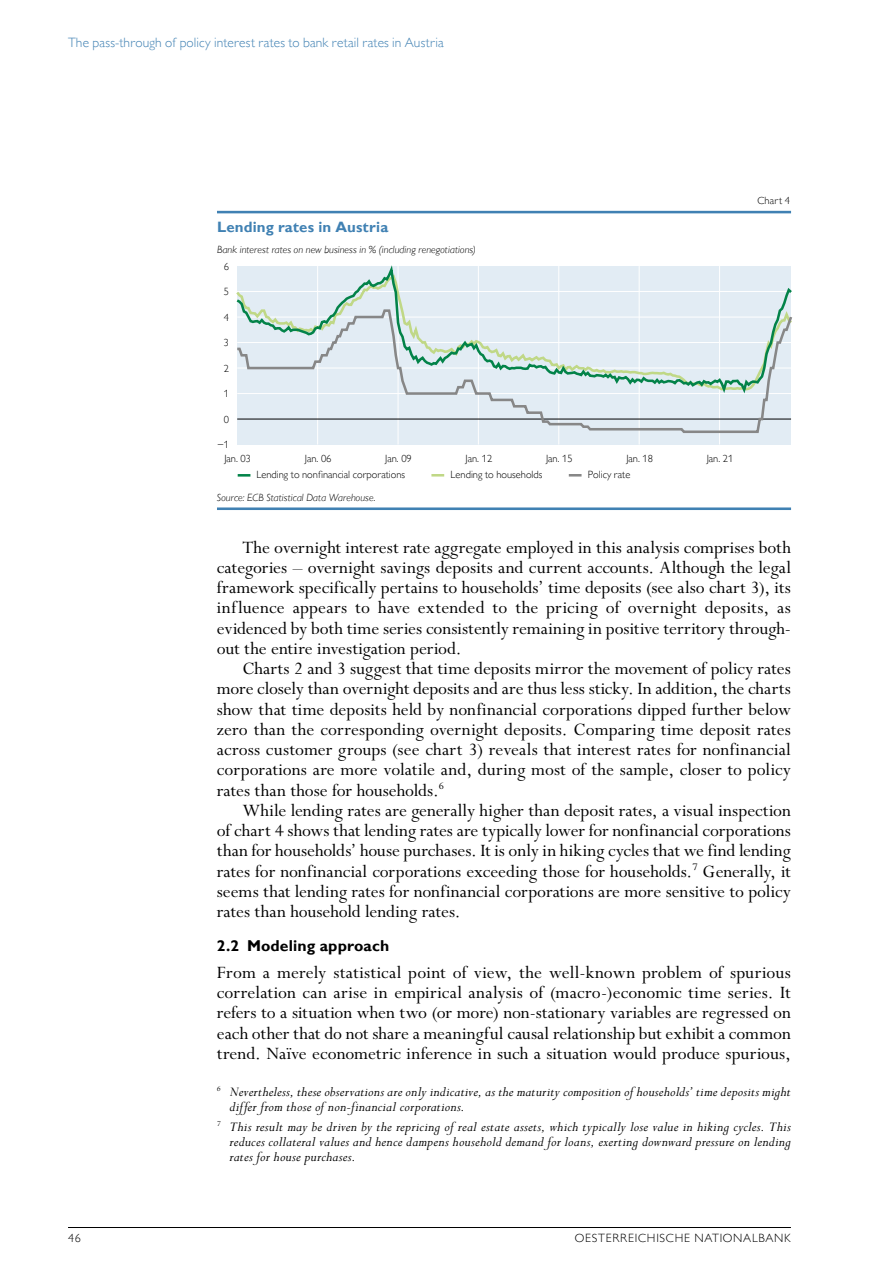
<style>
.page{position:relative;width:893px;height:1263px;background:#fff}
.page>*{position:absolute;margin:0;border:0;box-sizing:border-box;transform-origin:0 0}
.t1{font:19.5px/20.2px "Perpetua Std";color:#000;text-align:justify}
.t2{font:700 15.75px "Gill Sans MT Pro";letter-spacing:.01em;color:#000}
.t3{font:italic 15px/15px "Perpetua Std";letter-spacing:.01em;color:#000}
.t4{font:700 15px "Gill Sans MT Pro";letter-spacing:.01em;color:#4081b3}
.t5{font:300 13.5px "Gill Sans MT Pro";letter-spacing:.01em;color:#4081b3}
.t6{font:300 12px "Gill Sans MT Pro";letter-spacing:.06em;color:#000}
.t7{font:300 10.5px "Gill Sans MT Pro";color:#000}
.t8{font:italic 300 10.5px "Gill Sans MT Pro";letter-spacing:.005em;color:#000}
</style>
<div class="page">
<hr style="left:68px;top:1227px;width:723px;height:1px;background:#000">
<hr style="left:217px;top:211px;width:574px;height:2px;background:#4081b3">
<hr style="left:217px;top:507px;width:574px;height:3px;background:#4081b3">
<svg style="left:238px;top:474px;width:12px;height:3px"></svg>
<svg style="left:431px;top:474px;width:13px;height:2px"></svg>
<svg style="left:569px;top:474px;width:13px;height:2px"></svg>
<div style="left:237px;top:266px;width:554px;height:179px;background:#e2ecf4"></div>
<hr style="left:719px;top:266px;width:1px;height:178px;background:#fff">
<hr style="left:639px;top:266px;width:1px;height:178px;background:#fff">
<hr style="left:558px;top:266px;width:1px;height:178px;background:#fff">
<hr style="left:478px;top:266px;width:1px;height:178px;background:#fff">
<hr style="left:398px;top:266px;width:1px;height:178px;background:#fff">
<hr style="left:317px;top:266px;width:1px;height:178px;background:#fff">
<svg style="left:237px;top:397px;width:554px;height:37px"></svg>
<svg style="left:236px;top:265px;width:557px;height:132px"></svg>
<p class="t5" style="left:68px;top:35px;width:377px">The pass-through of policy interest rates to bank retail rates in Austria</p>
<p class="t4" style="left:217px;top:218px;width:173px">Lending rates in Austria</p>
<p class="t8" style="left:217px;top:243px;width:261px">Bank interest rates on new business in % (including renegotiations)</p>
<p class="t7" style="left:224px;top:260px;width:7px">6</p>
<p class="t7" style="left:224px;top:285px;width:7px">5</p>
<p class="t7" style="left:224px;top:311px;width:7px">4</p>
<p class="t7" style="left:224px;top:336px;width:7px">3</p>
<p class="t7" style="left:224px;top:362px;width:7px">2</p>
<p class="t7" style="left:224px;top:387px;width:7px">1</p>
<p class="t7" style="left:224px;top:413px;width:7px">0</p>
<p class="t7" style="left:217px;top:438px;width:14px">−1</p>
<p class="t7" style="left:224px;top:452px;width:28px">Jan. 03</p>
<p class="t7" style="left:305px;top:452px;width:28px">Jan. 06</p>
<p class="t7" style="left:385px;top:452px;width:28px">Jan. 09</p>
<p class="t7" style="left:466px;top:452px;width:28px">Jan. 12</p>
<p class="t7" style="left:546px;top:452px;width:28px">Jan. 15</p>
<p class="t7" style="left:626px;top:452px;width:28px">Jan. 18</p>
<p class="t7" style="left:707px;top:452px;width:28px">Jan. 21</p>
<p class="t7" style="left:256px;top:469px;width:150px">Lending to nonfinancial corporations</p>
<p class="t7" style="left:451px;top:469px;width:93px">Lending to households</p>
<p class="t7" style="left:588px;top:469px;width:44px">Policy rate</p>
<p class="t8" style="left:217px;top:491px;width:160px">Source: ECB Statistical Data Warehouse.</p>
<p class="t7" style="left:757px;top:194px;width:34px">Chart 4</p>
<p class="t1" style="left:217px;top:538px;width:576px;text-indent:26px">The overnight interest rate aggregate employed in this analysis comprises both categories – overnight savings deposits and current accounts. Although the legal framework specifically pertains to households’ time deposits (see also chart 3), its influence appears to have extended to the pricing of overnight deposits, as evidenced by both time series consistently remaining in positive territory through&shy;out the entire investigation period.</p>
<p class="t1" style="left:217px;top:659px;width:576px;text-indent:26px">Charts 2 and 3 suggest that time deposits mirror the movement of policy rates more closely than overnight deposits and are thus less sticky. In addition, the charts show that time deposits held by nonfinancial corporations dipped further below zero than the corresponding overnight deposits. Comparing time deposit rates across customer groups (see chart 3) reveals that interest rates for nonfinancial corporations are more volatile and, during most of the sample, closer to policy rates than those for households.<sup>6</sup></p>
<p class="t1" style="left:217px;top:801px;width:576px;text-indent:26px">While lending rates are generally higher than deposit rates, a visual inspection of chart 4 shows that lending rates are typically lower for nonfinancial corporations than for households’ house purchases. It is only in hiking cycles that we find lending rates for nonfinancial corporations exceeding those for households.<sup>7</sup> Generally, it seems that lending rates for nonfinancial corporations are more sensitive to policy rates than household lending rates.</p>
<p class="t2" style="left:217px;top:936px;width:174px">2.2 Modeling approach</p>
<p class="t1" style="left:217px;top:963px;width:576px">From a merely statistical point of view, the well-known problem of spurious correlation can arise in empirical analysis of (macro-)economic time series. It refers to a situation when two (or more) non-stationary variables are regressed on each other that do not share a meaningful causal relationship but exhibit a common trend. Naïve econometric inference in such a situation would produce spurious,</p>
<p class="t3" style="left:230px;top:1084px;width:563px;text-indent:-13px"><sup>6</sup> Nevertheless, these observations are only indicative, as the maturity composition of households’ time deposits might differ from those of non-financial corporations.</p>
<p class="t3" style="left:230px;top:1120px;width:563px;text-align:justify;text-indent:-13px"><sup>7</sup> This result may be driven by the repricing of real estate assets, which typically lose value in hiking cycles. This reduces collateral values and hence dampens household demand for loans, exerting downward pressure on lending rates for house purchases.</p>
<p class="t6" style="left:68px;top:1231px;width:14px">46</p>
<p class="t6" style="left:575px;top:1231px;width:218px">OESTERREICHISCHE NATIONALBANK</p>
</div>
